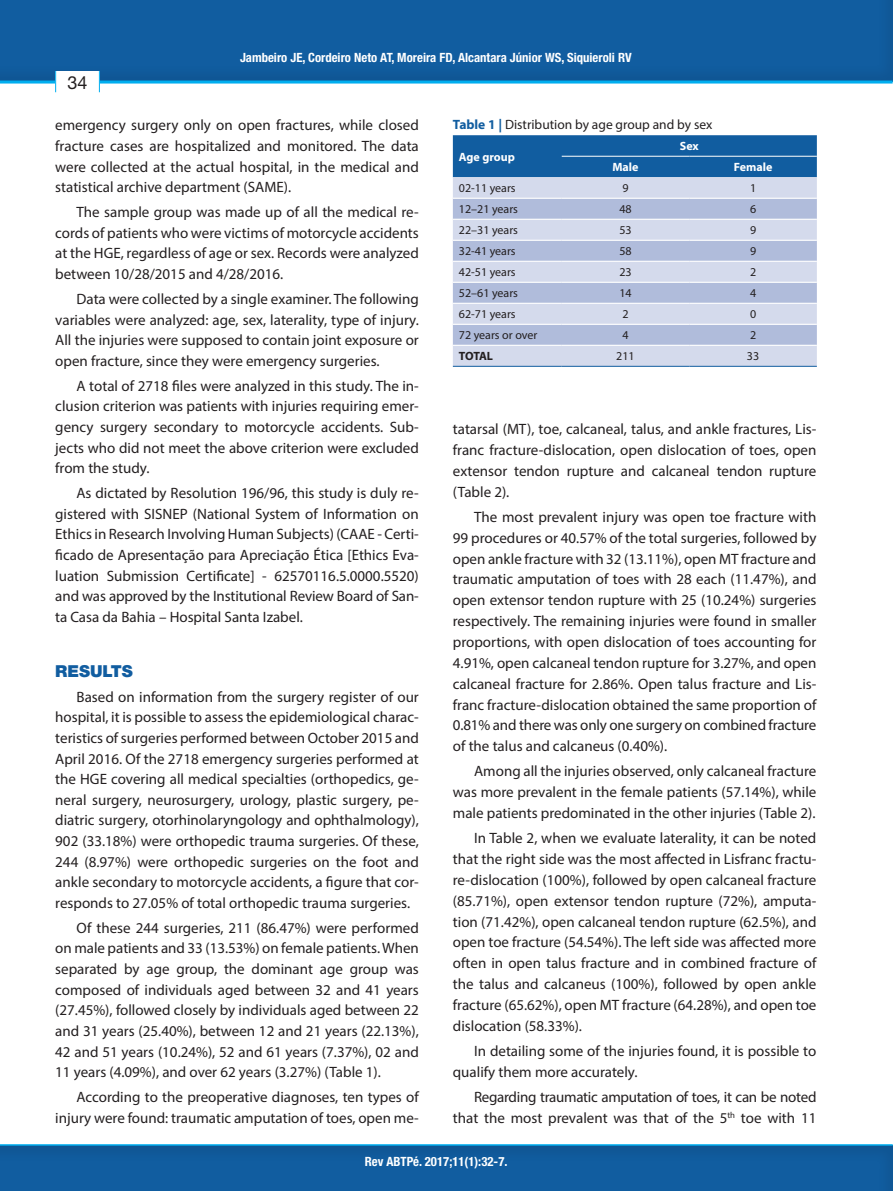
<style>
.page{position:relative;width:893px;height:1191px;background:#fff}
.page>*{position:absolute;margin:0;border:0;box-sizing:border-box;transform-origin:0 0}
.t1{font:18px "Helvetica Neue";color:#231f20}
.t2{font:900 16.5px "Helvetica Neue";color:#115da0}
.t3{font:15px/20.7px "Myriad Pro";color:#231f20;text-align:justify}
.t4{font:15px/20.9px "Myriad Pro";letter-spacing:-.02em;color:#231f20;text-align:right}
.t5{font:13.5px "Myriad Pro";color:#231f20}
.t6{font:700 condensed 12.75px "Helvetica Neue";color:#fff}
.t7{font:12px "Myriad Pro";color:#231f20}
.t8{font:700 12px "Myriad Pro";color:#fff}
.t9{font:700 12px "Myriad Pro";letter-spacing:-.03em;color:#231f20}
.s1{font-weight:700;color:#115da0}
</style>
<div class="page">
<div style="left:0;top:0;width:893px;height:84px;background:#115da0"></div>
<hr style="left:0;top:81px;width:893px;height:3px;background:#00aeef">
<div style="left:55px;top:71px;width:45px;height:21px;background:#fff"></div>
<svg style="left:55px;top:71px;width:1px;height:21px"></svg>
<svg style="left:99px;top:71px;width:1px;height:21px"></svg>
<div style="left:0;top:1143px;width:893px;height:48px;background:#115da0"></div>
<hr style="left:0;top:1144px;width:893px;height:1px;background:#00aeef">
<div style="left:453px;top:135px;width:364px;height:42px;background:#115da0"></div>
<div style="left:453px;top:177px;width:364px;height:189px;background:#d4daec"></div>
<svg style="left:453px;top:199px;width:364px;height:146px;background:#c0c9e2"></svg>
<hr style="left:453px;top:198px;width:109px;height:1px;background:#fff">
<hr style="left:562px;top:198px;width:127px;height:1px;background:#fff">
<hr style="left:689px;top:198px;width:128px;height:1px;background:#fff">
<hr style="left:453px;top:219px;width:109px;height:1px;background:#fff">
<hr style="left:562px;top:219px;width:127px;height:1px;background:#fff">
<hr style="left:689px;top:219px;width:128px;height:1px;background:#fff">
<hr style="left:453px;top:240px;width:109px;height:1px;background:#fff">
<hr style="left:562px;top:240px;width:127px;height:1px;background:#fff">
<hr style="left:689px;top:240px;width:128px;height:1px;background:#fff">
<hr style="left:453px;top:261px;width:109px;height:1px;background:#fff">
<hr style="left:562px;top:261px;width:127px;height:1px;background:#fff">
<hr style="left:689px;top:261px;width:128px;height:1px;background:#fff">
<hr style="left:453px;top:282px;width:109px;height:1px;background:#fff">
<hr style="left:562px;top:282px;width:127px;height:1px;background:#fff">
<hr style="left:689px;top:282px;width:128px;height:1px;background:#fff">
<hr style="left:453px;top:303px;width:109px;height:1px;background:#fff">
<hr style="left:562px;top:303px;width:127px;height:1px;background:#fff">
<hr style="left:689px;top:303px;width:128px;height:1px;background:#fff">
<hr style="left:453px;top:324px;width:109px;height:1px;background:#fff">
<hr style="left:562px;top:324px;width:127px;height:1px;background:#fff">
<hr style="left:689px;top:324px;width:128px;height:1px;background:#fff">
<hr style="left:453px;top:345px;width:109px;height:1px;background:#fff">
<hr style="left:562px;top:345px;width:127px;height:1px;background:#fff">
<hr style="left:689px;top:345px;width:128px;height:1px;background:#fff">
<hr style="left:562px;top:156px;width:127px;height:1px;background:#fff">
<hr style="left:689px;top:156px;width:128px;height:1px;background:#fff">
<hr style="left:453px;top:366px;width:109px;height:1px;background:#115da0">
<hr style="left:562px;top:366px;width:127px;height:1px;background:#115da0">
<hr style="left:689px;top:366px;width:128px;height:1px;background:#115da0">
<p class="t1" style="left:68px;top:72px;width:22px">34</p>
<p class="t6" style="left:240px;top:50px;width:393px">Jambeiro JE, Cordeiro Neto AT, Moreira FD, Alcantara Júnior WS, Siquieroli RV</p>
<p class="t3" style="left:55px;top:115px;width:365px">emergency surgery only on open fractures, while closed fracture cases are hospitalized and monitored. The data were collected at the actual hospital, in the medical and statistical archive department (SAME).</p>
<p class="t3" style="left:55px;top:201px;width:365px;text-indent:21px">The sample group was made up of all the medical re&shy;cords of patients who were victims of motorcycle accidents at the HGE, regardless of age or sex. Records were analyzed between 10/28/2015 and 4/28/2016.</p>
<p class="t3" style="left:55px;top:288px;width:365px;text-indent:21px">Data were collected by a single examiner. The following variables were analyzed: age, sex, laterality, type of injury.<br>All the injuries were supposed to contain joint exposure or open fracture, since they were emergency surgeries.</p>
<p class="t3" style="left:55px;top:375px;width:365px;text-indent:21px">A total of 2718 files were analyzed in this study. The in&shy;clusion criterion was patients with injuries requiring emer&shy;gency surgery secondary to motorcycle accidents. Sub&shy;jects who did not meet the above criterion were excluded from the study.</p>
<p class="t3" style="left:55px;top:482px;width:365px;text-indent:21px">As dictated by Resolution 196/96, this study is duly re&shy;gistered with SISNEP (National System of Information on Ethics in Research Involving Human Subjects) (CAAE - Certi&shy;ficado de Apresentação para Apreciação Ética [Ethics Eva&shy;luation Submission Certificate] - 62570116.5.0000.5520) and was approved by the Institutional Review Board of San&shy;ta Casa da Bahia – Hospital Santa Izabel.</p>
<p class="t2" style="left:55px;top:661px;width:79px">RESULTS</p>
<p class="t3" style="left:55px;top:686px;width:365px;text-indent:21px">Based on information from the surgery register of our hospital, it is possible to assess the epidemiological charac&shy;teristics of surgeries performed between October 2015 and April 2016. Of the 2718 emergency surgeries performed at the HGE covering all medical specialties (orthopedics, ge&shy;neral surgery, neurosurgery, urology, plastic surgery, pe&shy;diatric surgery, otorhinolaryngology and ophthalmology), 902 (33.18%) were orthopedic trauma surgeries. Of these, 244 (8.97%) were orthopedic surgeries on the foot and ankle secondary to motorcycle accidents, a figure that cor&shy;responds to 27.05% of total orthopedic trauma surgeries.</p>
<p class="t3" style="left:55px;top:917px;width:365px;text-indent:21px">Of these 244 surgeries, 211 (86.47%) were performed on male patients and 33 (13.53%) on female patients. When separated by age group, the dominant age group was composed of individuals aged between 32 and 41 years (27.45%), followed closely by individuals aged between 22 and 31 years (25.40%), between 12 and 21 years (22.13%), 42 and 51 years (10.24%), 52 and 61 years (7.37%), 02 and 11 years (4.09%), and over 62 years (3.27%) (Table 1).</p>
<p class="t3" style="left:55px;top:1086px;width:365px;text-align:right">According to the preoperative diagnoses, ten types of injury were found: traumatic amputation of toes, open me-</p>
<p class="t5" style="left:453px;top:116px;width:261px"><span class="s1">Table 1 |</span> Distribution by age group and by sex</p>
<p class="t8" style="left:459px;top:149px;width:58px">Age group</p>
<p class="t8" style="left:680px;top:138px;width:20px">Sex</p>
<p class="t8" style="left:612px;top:159px;width:28px">Male</p>
<p class="t8" style="left:734px;top:159px;width:40px">Female</p>
<p class="t7" style="left:459px;top:181px;width:58px">02-11 years</p>
<p class="t7" style="left:622px;top:181px;width:8px">9</p>
<p class="t7" style="left:750px;top:181px;width:8px">1</p>
<p class="t7" style="left:459px;top:202px;width:61px">12–21 years</p>
<p class="t7" style="left:619px;top:202px;width:14px">48</p>
<p class="t7" style="left:750px;top:202px;width:8px">6</p>
<p class="t7" style="left:459px;top:223px;width:61px">22–31 years</p>
<p class="t7" style="left:619px;top:223px;width:14px">53</p>
<p class="t7" style="left:750px;top:223px;width:8px">9</p>
<p class="t7" style="left:459px;top:244px;width:58px">32-41 years</p>
<p class="t7" style="left:619px;top:244px;width:14px">58</p>
<p class="t7" style="left:750px;top:244px;width:8px">9</p>
<p class="t7" style="left:459px;top:265px;width:58px">42-51 years</p>
<p class="t7" style="left:619px;top:265px;width:14px">23</p>
<p class="t7" style="left:750px;top:265px;width:8px">2</p>
<p class="t7" style="left:459px;top:286px;width:61px">52–61 years</p>
<p class="t7" style="left:619px;top:286px;width:14px">14</p>
<p class="t7" style="left:750px;top:286px;width:8px">4</p>
<p class="t7" style="left:459px;top:307px;width:58px">62-71 years</p>
<p class="t7" style="left:622px;top:307px;width:8px">2</p>
<p class="t7" style="left:750px;top:307px;width:8px">0</p>
<p class="t7" style="left:459px;top:328px;width:80px">72 years or over</p>
<p class="t7" style="left:622px;top:328px;width:8px">4</p>
<p class="t7" style="left:750px;top:328px;width:8px">2</p>
<p class="t9" style="left:459px;top:348px;width:36px">TOTAL</p>
<p class="t7" style="left:616px;top:349px;width:20px">211</p>
<p class="t7" style="left:747px;top:349px;width:14px">33</p>
<p class="t3" style="left:453px;top:418px;width:365px">tatarsal (MT), toe, calcaneal, talus, and ankle fractures, Lis&shy;franc fracture-dislocation, open dislocation of toes, open extensor tendon rupture and calcaneal tendon rupture (Table 2).</p>
<p class="t3" style="left:453px;top:506px;width:365px;text-indent:21px">The most prevalent injury was open toe fracture with 99 procedures or 40.57% of the total surgeries, followed by open ankle fracture with 32 (13.11%), open MT fracture and traumatic amputation of toes with 28 each (11.47%), and open extensor tendon rupture with 25 (10.24%) surgeries respectively. The remaining injuries were found in smaller proportions, with open dislocation of toes accounting for 4.91%, open calcaneal tendon rupture for 3.27%, and open calcaneal fracture for 2.86%. Open talus fracture and Lis&shy;franc fracture-dislocation obtained the same proportion of 0.81% and there was only one surgery on combined fracture of the talus and calcaneus (0.40%).</p>
<p class="t3" style="left:453px;top:760px;width:365px;text-indent:21px">Among all the injuries observed, only calcaneal fracture was more prevalent in the female patients (57.14%), while male patients predominated in the other injuries (Table 2).</p>
<p class="t3" style="left:453px;top:827px;width:365px;text-indent:21px">In Table 2, when we evaluate laterality, it can be noted that the right side was the most affected in Lisfranc fractu&shy;re-dislocation (100%), followed by open calcaneal fracture (85.71%), open extensor tendon rupture (72%), amputa&shy;tion (71.42%), open calcaneal tendon rupture (62.5%), and open toe fracture (54.54%). The left side was affected more often in open talus fracture and in combined fracture of the talus and calcaneus (100%), followed by open ankle fracture (65.62%), open MT fracture (64.28%), and open toe dislocation (58.33%).</p>
<p class="t3" style="left:453px;top:1040px;width:365px;text-indent:21px">In detailing some of the injuries found, it is possible to qualify them more accurately.</p>
<p class="t4" style="left:453px;top:1086px;width:365px">Regarding traumatic amputation of toes, it can be noted that the most prevalent was that of the 5<sup>th</sup> toe with 11</p>
<p class="t6" style="left:365px;top:1153px;width:144px">Rev ABTPé. 2017;11(1):32-7.</p>
</div>
